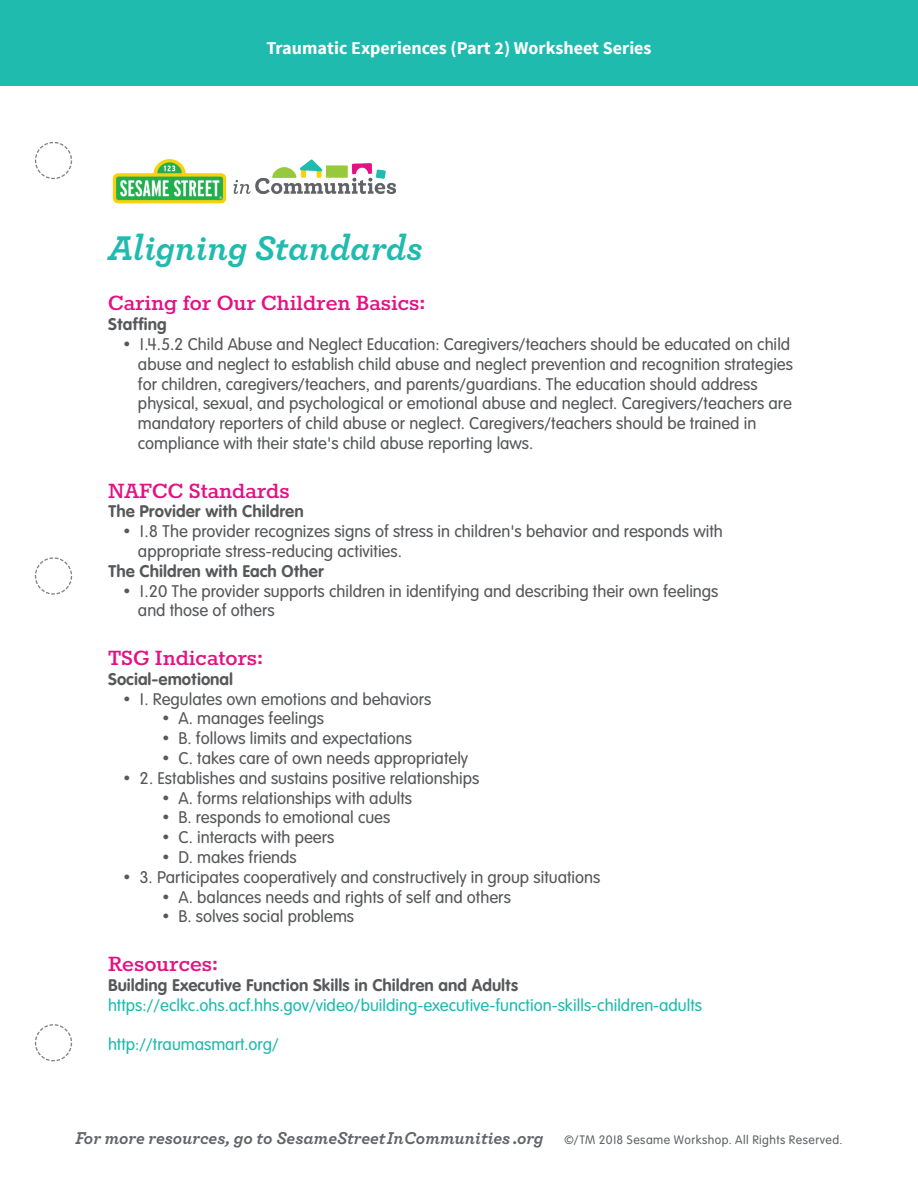
<style>
.page{position:relative;width:918px;height:1188px;background:#fff}
.page>*{position:absolute;margin:0;border:0;box-sizing:border-box;transform-origin:0 0}
.t1{font:italic 700 36px "Archer";color:#20bbaf}
.t2{font:700 24px "Rokkitt";color:#e31183}
.t3{font:italic 700 18px "Archer";color:#616468}
.t4{font:700 18px "Source Sans Pro";color:#fff}
.t5{font:16.5px/19.8px "Sesame Wkshp";color:#57585a}
.t6{font:700 16.5px "Sesame Wkshp";color:#57585a}
.t7{font:16.5px "Sesame Wkshp";color:#20bbaf}
.s1{font-family:"Sesame Wkshp";font-weight:400;font-style:normal;font-size:12px}
</style>
<div class="page">
<div style="left:0;top:0;width:918px;height:86px;background:#20bbaf"></div>
<svg style="left:35px;top:142px;width:37px;height:37px"></svg>
<svg style="left:35px;top:557px;width:37px;height:38px"></svg>
<svg style="left:35px;top:1024px;width:37px;height:37px"></svg>
<img style="left:112px;top:159px;width:284px;height:45px">
<p class="t4" style="left:266px;top:37px;width:387px">Traumatic Experiences (Part 2) Worksheet Series</p>
<h1 class="t1" style="left:108px;top:220px;width:316px">Aligning Standards</h1>
<h2 class="t2" style="left:108px;top:291px;width:319px">Caring for Our Children Basics:</h2>
<p class="t6" style="left:108px;top:314px;width:60px">Staffing</p>
<p class="t5" style="left:138px;top:334px;width:657px;text-indent:-15px">• 1.4.5.2 Child Abuse and Neglect Education: Caregivers/teachers should be educated on child abuse and neglect to establish child abuse and neglect prevention and recognition strategies for children, caregivers/teachers, and parents/guardians. The education should address physical, sexual, and psychological or emotional abuse and neglect. Caregivers/teachers are mandatory reporters of child abuse or neglect. Caregivers/teachers should be trained in compliance with their state's child abuse reporting laws.</p>
<h2 class="t2" style="left:108px;top:478px;width:183px">NAFCC Standards</h2>
<p class="t6" style="left:108px;top:502px;width:197px">The Provider with Children</p>
<p class="t5" style="left:138px;top:522px;width:586px;text-indent:-15px">• 1.8 The provider recognizes signs of stress in children's behavior and responds with appropriate stress-reducing activities.</p>
<p class="t6" style="left:108px;top:561px;width:218px">The Children with Each Other</p>
<p class="t5" style="left:138px;top:581px;width:582px;text-indent:-15px">• 1.20 The provider supports children in identifying and describing their own feelings and those of others</p>
<h2 class="t2" style="left:108px;top:645px;width:157px">TSG Indicators:</h2>
<p class="t6" style="left:108px;top:669px;width:127px">Social-emotional</p>
<p class="t5" style="left:123px;top:689px;width:310px">• 1. Regulates own emotions and behaviors</p>
<p class="t5" style="left:162px;top:709px;width:163px">• A. manages feelings</p>
<p class="t5" style="left:162px;top:729px;width:252px">• B. follows limits and expectations</p>
<p class="t5" style="left:162px;top:748px;width:308px">• C. takes care of own needs appropriately</p>
<p class="t5" style="left:123px;top:768px;width:358px">• 2. Establishes and sustains positive relationships</p>
<p class="t5" style="left:162px;top:788px;width:252px">• A. forms relationships with adults</p>
<p class="t5" style="left:162px;top:808px;width:230px">• B. responds to emotional cues</p>
<p class="t5" style="left:162px;top:828px;width:174px">• C. interacts with peers</p>
<p class="t5" style="left:162px;top:847px;width:136px">• D. makes friends</p>
<p class="t5" style="left:123px;top:867px;width:479px">• 3. Participates cooperatively and constructively in group situations</p>
<p class="t5" style="left:162px;top:887px;width:350px">• A. balances needs and rights of self and others</p>
<p class="t5" style="left:162px;top:907px;width:194px">• B. solves social problems</p>
<h2 class="t2" style="left:108px;top:951px;width:112px">Resources:</h2>
<p class="t6" style="left:108px;top:975px;width:412px">Building Executive Function Skills in Children and Adults</p>
<p class="t7" style="left:108px;top:995px;width:596px">https://eclkc.ohs.acf.hhs.gov/video/building-executive-function-skills-children-adults</p>
<p class="t7" style="left:108px;top:1035px;width:172px">http://traumasmart.org/</p>
<p class="t3" style="left:75px;top:1124px;width:769px">For more resources, go to SesameStreetInCommunities .org <span class="s1">©/TM 2018 Sesame Workshop. All Rights Reserved.</span></p>
</div>
